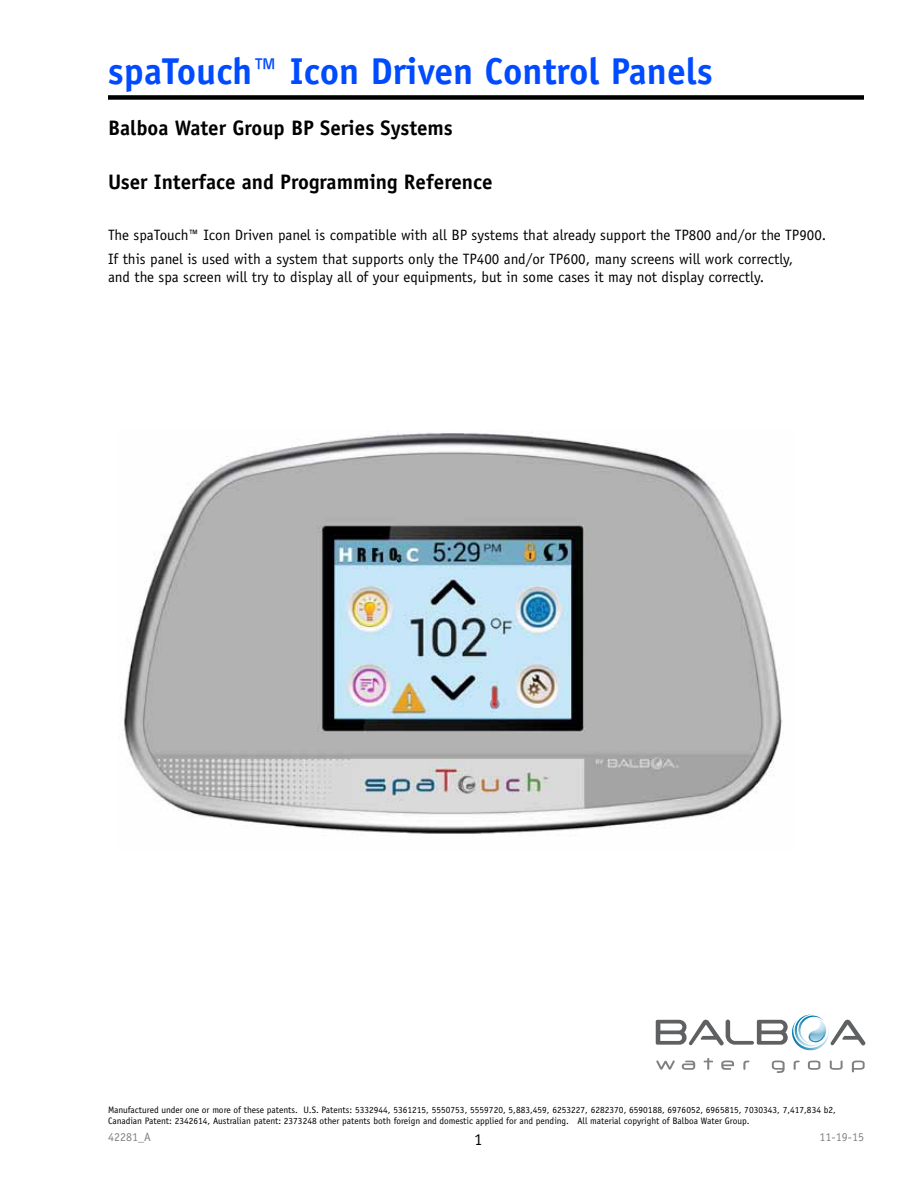
<style>
.page{position:relative;width:918px;height:1188px;background:#fff}
.page>*{position:absolute;margin:0;border:0;box-sizing:border-box;transform-origin:0 0}
.t1{font:700 37.5px "Officina Sans";color:#004bff}
.t2{font:700 21px "Officina Sans";color:#000}
.t3{font:16.5px "Officina Sans";color:#000}
.t4{font:15px/24px "Officina Sans";color:#000}
.t5{font:12px "Officina Sans";color:#808285}
.t6{font:9.3px/10.5px "Officina Sans";color:#000}
</style>
<div class="page">
<svg style="left:656px;top:1060px;width:19px;height:10px"></svg>
<svg style="left:682px;top:1061px;width:13px;height:9px"></svg>
<svg style="left:704px;top:1058px;width:9px;height:12px"></svg>
<svg style="left:721px;top:1060px;width:13px;height:10px"></svg>
<svg style="left:794px;top:1061px;width:6px;height:9px"></svg>
<svg style="left:743px;top:1061px;width:6px;height:9px"></svg>
<svg style="left:808px;top:1061px;width:12px;height:9px"></svg>
<svg style="left:830px;top:1060px;width:13px;height:10px"></svg>
<svg style="left:772px;top:1061px;width:13px;height:12px"></svg>
<svg style="left:852px;top:1061px;width:13px;height:11px"></svg>
<svg style="left:656px;top:1015px;width:209px;height:36px"></svg>
<div style="left:108px;top:95px;width:756px;height:5px;background:#000"></div>
<img style="left:120px;top:432px;width:663px;height:402px">
<h1 class="t1" style="left:108px;top:47px;width:606px">spaTouch™ Icon Driven Control Panels</h1>
<h2 class="t2" style="left:108px;top:115px;width:346px">Balboa Water Group BP Series Systems</h2>
<h2 class="t2" style="left:108px;top:169px;width:386px">User Interface and Programming Reference</h2>
<h3 class="t4" style="left:108px;top:223px;width:720px">The spaTouch™ Icon Driven panel is compatible with all BP systems that already support the TP800 and/or the TP900.<br>If this panel is used with a system that supports only the TP400 and/or TP600, many screens will work correctly,</h3>
<h3 class="t4" style="left:108px;top:265px;width:658px">and the spa screen will try to display all of your equipments, but in some cases it may not display correctly.</h3>
<p class="t6" style="left:108px;top:1105px;width:729px">Manufactured under one or more of these patents. U.S. Patents: 5332944, 5361215, 5550753, 5559720, 5,883,459, 6253227, 6282370, 6590188, 6976052, 6965815, 7030343, 7,417,834 b2,<br>Canadian Patent: 2342614, Australian patent: 2373248 other patents both foreign and domestic applied for and pending. All material copyright of Balboa Water Group.</p>
<p class="t5" style="left:108px;top:1130px;width:44px">42281_A</p>
<h3 class="t3" style="left:474px;top:1129px;width:10px">1</h3>
<p class="t5" style="left:820px;top:1130px;width:46px">11-19-15</p>
</div>
